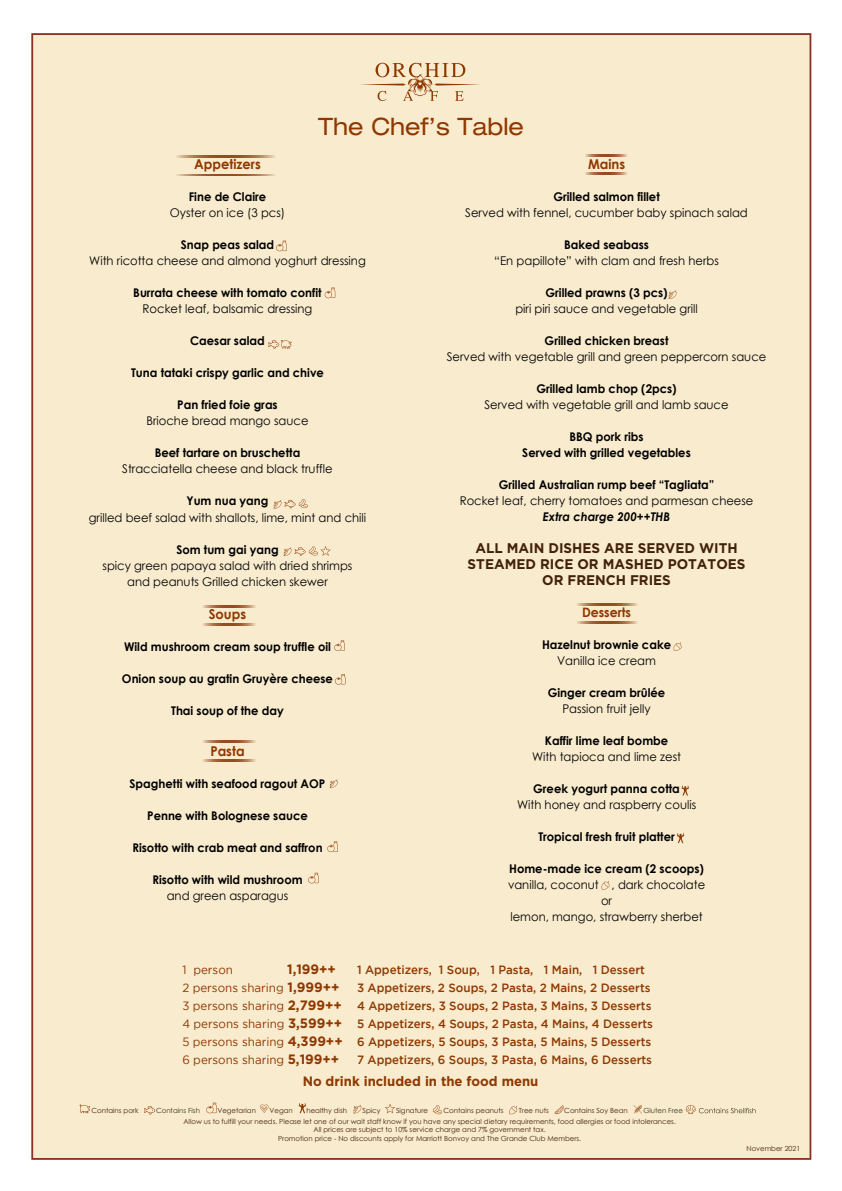
<style>
.page{position:relative;width:842px;height:1191px;background:#fff}
.page>*{position:absolute;margin:0;border:0;box-sizing:border-box;transform-origin:0 0}
.t1{font:expanded 24px "Helvetica Neue LT Std";color:#8e3800;scale:.96 1}
.t2{font:700 14px/16px "Gotham";color:#42210b;text-align:center;scale:.96 1}
.t3{font:700 13.6px "Gotham";color:#8e3800;scale:.96 1}
.t4{font:700 13.6px "Century Gothic";color:#8e3800;scale:.96 1}
.t5{font:700 13px "Century Gothic";color:#8e3800;scale:.96 1}
.t6{font:12px/16px "Century Gothic";color:#000;text-align:center;scale:.96 1}
.t7{font:700 12px/16px "Century Gothic";color:#000;text-align:center;scale:.96 1}
.t8{font:500 12px/18px "Gotham";color:#8e3800;scale:.96 1}
.t9{font:12px "Gotham";color:#8e3800;scale:.96 1}
.t10{font:italic 700 12px "Century Gothic";color:#000;scale:.96 1}
.t11{font:7px/8.4px "Century Gothic";color:#42210b;text-align:center}
.t12{font:7px "Century Gothic";color:#35351a}
.s1{font-weight:700;font-size:13.6px}
.s2{font-weight:400}
</style>
<div class="page">
<div style="left:32px;top:34px;width:778px;height:1124px;background:#f9ebce"></div>
<svg style="left:203px;top:605px;width:53px;height:2px"></svg>
<svg style="left:203px;top:623px;width:53px;height:2px"></svg>
<svg style="left:203px;top:741px;width:53px;height:1px"></svg>
<svg style="left:203px;top:759px;width:53px;height:2px"></svg>
<svg style="left:176px;top:156px;width:99px;height:1px"></svg>
<svg style="left:176px;top:174px;width:99px;height:2px"></svg>
<svg style="left:577px;top:603px;width:60px;height:2px"></svg>
<svg style="left:577px;top:622px;width:60px;height:1px"></svg>
<svg style="left:585px;top:154px;width:42px;height:2px"></svg>
<svg style="left:585px;top:173px;width:42px;height:2px"></svg>
<svg style="left:299px;top:1103px;width:7px;height:10px"></svg>
<svg style="left:79px;top:1104px;width:11px;height:9px"></svg>
<svg style="left:206px;top:1102px;width:11px;height:11px"></svg>
<svg style="left:260px;top:1104px;width:8px;height:9px"></svg>
<svg style="left:353px;top:1104px;width:8px;height:9px"></svg>
<svg style="left:385px;top:1103px;width:10px;height:10px"></svg>
<svg style="left:144px;top:1106px;width:11px;height:8px"></svg>
<svg style="left:634px;top:1105px;width:8px;height:8px"></svg>
<svg style="left:509px;top:1106px;width:8px;height:8px"></svg>
<svg style="left:686px;top:1105px;width:70px;height:9px"></svg>
<svg style="left:555px;top:1105px;width:9px;height:9px"></svg>
<svg style="left:360px;top:63px;width:120px;height:38px"></svg>
<svg style="left:433px;top:1105px;width:9px;height:9px"></svg>
<svg style="left:276px;top:241px;width:11px;height:10px"></svg>
<svg style="left:325px;top:288px;width:10px;height:10px"></svg>
<svg style="left:334px;top:640px;width:11px;height:11px"></svg>
<svg style="left:335px;top:674px;width:10px;height:10px"></svg>
<svg style="left:327px;top:841px;width:11px;height:11px"></svg>
<svg style="left:308px;top:872px;width:11px;height:11px"></svg>
<svg style="left:268px;top:340px;width:23px;height:9px"></svg>
<svg style="left:330px;top:779px;width:8px;height:9px"></svg>
<svg style="left:668px;top:290px;width:9px;height:9px"></svg>
<svg style="left:682px;top:785px;width:7px;height:10px"></svg>
<svg style="left:677px;top:833px;width:7px;height:10px"></svg>
<svg style="left:673px;top:642px;width:8px;height:9px"></svg>
<svg style="left:601px;top:881px;width:8px;height:8px"></svg>
<svg style="left:273px;top:499px;width:35px;height:9px"></svg>
<svg style="left:283px;top:546px;width:48px;height:10px"></svg>
<h1 class="t1" style="left:318px;top:112px;width:216px">The Chef’s Table</h1>
<p class="t4" style="left:194px;top:154px;width:71px">Appetizers</p>
<p class="t7" style="left:189px;top:188px;width:82px">Fine de Claire</p>
<p class="t6" style="left:170px;top:205px;width:122px">Oyster on ice (3 pcs)</p>
<p class="t7" style="left:181px;top:236px;width:99px">Snap peas salad</p>
<p class="t6" style="left:89px;top:253px;width:290px">With ricotta cheese and almond yoghurt dressing</p>
<p class="t7" style="left:133px;top:284px;width:198px">Burrata cheese with tomato confit</p>
<p class="t6" style="left:143px;top:301px;width:178px">Rocket leaf, balsamic dressing</p>
<p class="t7" style="left:190px;top:332px;width:79px">Caesar salad</p>
<p class="t7" style="left:131px;top:364px;width:202px">Tuna tataki crispy garlic and chive</p>
<p class="t7" style="left:177px;top:396px;width:106px">Pan fried foie gras</p>
<p class="t6" style="left:146px;top:413px;width:170px">Brioche bread mango sauce</p>
<p class="t7" style="left:155px;top:444px;width:153px">Beef tartare on bruschetta</p>
<p class="t6" style="left:122px;top:461px;width:221px">Stracciatella cheese and black truffle</p>
<p class="t7" style="left:187px;top:492px;width:87px">Yum nua yang</p>
<p class="t6" style="left:89px;top:509px;width:290px">grilled beef salad with shallots, lime, mint and chili</p>
<p class="t7" style="left:176px;top:540px;width:108px">Som tum gai yang</p>
<p class="t6" style="left:103px;top:557px;width:262px">spicy green papaya salad with dried shrimps and peanuts Grilled chicken skewer</p>
<p class="t4" style="left:209px;top:604px;width:40px">Soups</p>
<p class="t7" style="left:124px;top:638px;width:217px">Wild mushroom cream soup truffle oil</p>
<p class="t7" style="left:122px;top:670px;width:221px">Onion soup au gratin Gruyère cheese</p>
<p class="t7" style="left:171px;top:702px;width:119px">Thai soup of the day</p>
<p class="t4" style="left:210px;top:740px;width:37px">Pasta</p>
<p class="t7" style="left:130px;top:775px;width:205px">Spaghetti with seafood ragout AOP</p>
<p class="t7" style="left:147px;top:807px;width:169px">Penne with Bolognese sauce</p>
<p class="t7" style="left:132px;top:839px;width:200px">Risotto with crab meat and saffron</p>
<p class="t7" style="left:152px;top:871px;width:158px">Risotto with wild mushroom</p>
<p class="t6" style="left:167px;top:887px;width:128px">and green asparagus</p>
<p class="t4" style="left:588px;top:153px;width:40px">Mains</p>
<p class="t7" style="left:553px;top:188px;width:112px">Grilled salmon fillet</p>
<p class="t6" style="left:465px;top:204px;width:296px">Served with fennel, cucumber baby spinach salad</p>
<p class="t7" style="left:564px;top:236px;width:90px">Baked seabass</p>
<p class="t6" style="left:494px;top:252px;width:235px">“En papillote” with clam and fresh herbs</p>
<p class="t7" style="left:545px;top:284px;width:129px">Grilled prawns (3 pcs)</p>
<p class="t6" style="left:515px;top:300px;width:191px">piri piri sauce and vegetable grill</p>
<p class="t7" style="left:545px;top:332px;width:130px">Grilled chicken breast</p>
<p class="t6" style="left:447px;top:348px;width:334px">Served with vegetable grill and green peppercorn sauce</p>
<p class="t7" style="left:536px;top:380px;width:148px">Grilled lamb chop (2pcs)</p>
<p class="t6" style="left:484px;top:396px;width:256px">Served with vegetable grill and lamb sauce</p>
<p class="t7" style="left:522px;top:428px;width:177px">BBQ pork ribs<br>Served with grilled vegetables</p>
<p class="t7" style="left:499px;top:476px;width:226px">Grilled Australian rump beef “Tagliata”</p>
<p class="t6" style="left:460px;top:492px;width:307px">Rocket leaf, cherry tomatoes and parmesan cheese</p>
<p class="t10" style="left:543px;top:507px;width:134px">Extra charge 200++THB</p>
<p class="t2" style="left:468px;top:539px;width:291px">ALL MAIN DISHES ARE SERVED WITH<br>STEAMED RICE OR MASHED POTATOES<br>OR FRENCH FRIES</p>
<p class="t5" style="left:582px;top:602px;width:53px">Desserts</p>
<p class="t7" style="left:542px;top:636px;width:136px">Hazelnut brownie cake</p>
<p class="t6" style="left:557px;top:652px;width:105px">Vanilla ice cream</p>
<p class="t7" style="left:548px;top:684px;width:124px">Ginger cream brûlée</p>
<p class="t6" style="left:562px;top:700px;width:93px">Passion fruit jelly</p>
<p class="t7" style="left:545px;top:732px;width:130px">Kaffir lime leaf bombe</p>
<p class="t6" style="left:532px;top:748px;width:157px">With tapioca and lime zest</p>
<p class="t7" style="left:533px;top:780px;width:154px">Greek yogurt panna cotta</p>
<p class="t6" style="left:517px;top:796px;width:188px">With honey and raspberry coulis</p>
<p class="t7" style="left:538px;top:828px;width:144px">Tropical fresh fruit platter</p>
<p class="t7" style="left:509px;top:860px;width:204px">Home-made ice cream (2 scoops)</p>
<p class="t6" style="left:508px;top:876px;width:207px">vanilla, coconut , dark chocolate or<br>lemon, mango, strawberry sherbet</p>
<p class="t9" style="left:182px;top:962px;width:54px">1 person</p>
<p class="t3" style="left:287px;top:961px;width:52px">1,199++</p>
<p class="t8" style="left:357px;top:960px;width:301px">1 Appetizers, 1 Soup, 1 Pasta, 1 Main, 1 Dessert</p>
<p class="t9" style="left:182px;top:980px;width:165px">2 persons sharing <span class="s1">1,999++</span></p>
<p class="t8" style="left:182px;top:978px;width:492px;text-indent:175px">3 Appetizers, 2 Soups, 2 Pasta, 2 Mains, 2 Desserts <span class="s2">3 persons sharing</span> <span class="s1">2,799++</span> 4 Appetizers, 3 Soups, 2 Pasta, 3 Mains, 3 Desserts <span class="s2">4 persons sharing</span> <span class="s1">3,599++</span> 5 Appetizers, 4 Soups, 2 Pasta, 4 Mains, 4 Desserts <span class="s2">5 persons sharing</span> <span class="s1">4,399++</span> 6 Appetizers, 5 Soups, 3 Pasta, 5 Mains, 5 Desserts <span class="s2">6 persons sharing</span> <span class="s1">5,199++</span></p>
<p class="t8" style="left:357px;top:1050px;width:309px">7 Appetizers, 6 Soups, 3 Pasta, 6 Mains, 6 Desserts</p>
<p class="t3" style="left:303px;top:1073px;width:247px">No drink included in the food menu</p>
<p class="t11" style="left:92px;top:1106px;width:49px">Contains pork</p>
<p class="t12" style="left:156px;top:1105px;width:45px">Contains Fish</p>
<p class="t11" style="left:217px;top:1106px;width:40px">Vegetarian</p>
<p class="t11" style="left:270px;top:1106px;width:25px">Vegan</p>
<p class="t11" style="left:306px;top:1106px;width:42px">healthy dish</p>
<p class="t11" style="left:363px;top:1106px;width:19px">Spicy</p>
<p class="t11" style="left:396px;top:1106px;width:33px">Signature</p>
<p class="t11" style="left:444px;top:1106px;width:61px">Contains peanuts</p>
<p class="t11" style="left:519px;top:1106px;width:31px">Tree nuts</p>
<p class="t11" style="left:564px;top:1106px;width:65px">Contains Soy Bean</p>
<p class="t12" style="left:643px;top:1105px;width:41px">Gluten Free</p>
<p class="t11" style="left:183px;top:1116px;width:494px">Allow us to fulfill your needs. Please let one of our wait staff know if you have any special dietary requirements, food allergies or food intolerances.<br>All prices are subject to 10% service charge and 7% government tax.<br>Promotion price - No discounts apply for Marriott Bonvoy and The Grande Club Members.</p>
<p class="t11" style="left:746px;top:1144px;width:55px">November 2021</p>
</div>
